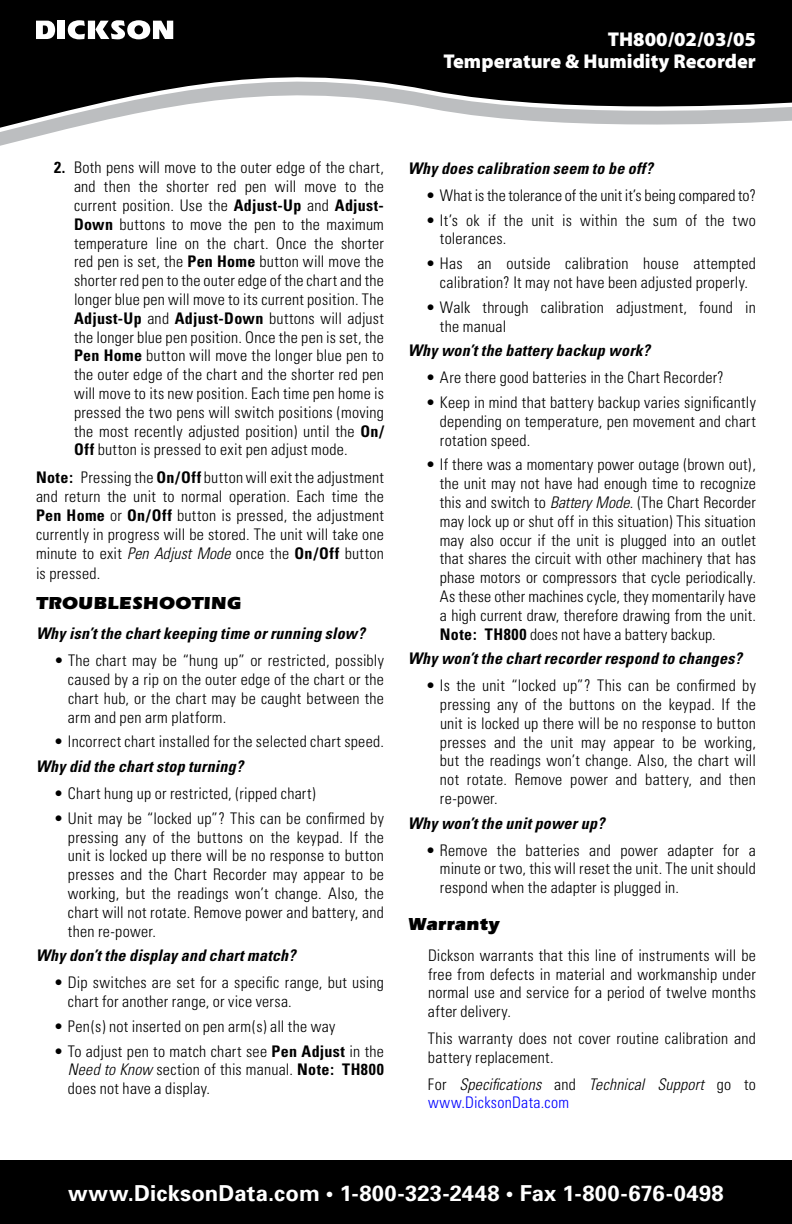
<style>
.page{position:relative;width:792px;height:1224px;background:#fff}
.page>*{position:absolute;margin:0;border:0;box-sizing:border-box;transform-origin:0 0}
.t1{font:700 22px "Univers";letter-spacing:.01em;color:#fff}
.t2{font:900 20px/22px "Myriad Pro";color:#fff;text-align:right}
.t3{font:900 18px "ITC Eras Std";letter-spacing:.01em;color:#000}
.t4{font:300 condensed 16px/18.8px "Univers";letter-spacing:.015em;color:#000;text-align:justify}
.t5{font:italic 700 condensed 16px "Univers";letter-spacing:.015em;color:#000}
.t6{font:italic 300 condensed 16px/18.8px "Univers";letter-spacing:.01em;color:#000}
.t7{font:300 condensed 16px "Univers";letter-spacing:-.005em;color:#000}
.s1{font-weight:700}
.s2{font-style:italic}
.s3{font-style:normal}
.s4{font-style:normal;color:#00f}
</style>
<div class="page">
<svg style="left:0;top:0;width:792px;height:132px;fill:#000"></svg>
<svg style="left:36px;top:21px;width:19px;height:18px"></svg>
<div style="left:58px;top:21px;width:7px;height:18px;background:#fff"></div>
<svg style="left:68px;top:20px;width:105px;height:19px"></svg>
<div style="left:0;top:1160px;width:792px;height:64px;background:#000"></div>
<p class="t2" style="left:444px;top:28px;width:314px">TH800/02/03/05<br>Temperature &amp; Humidity Recorder</p>
<p class="t4" style="left:74px;top:158px;width:312px;text-indent:-20px"><span class="s1">2.</span> Both pens will move to the outer edge of the chart, and then the shorter red pen will move to the current position. Use the <span class="s1">Adjust-Up</span> and <span class="s1">Adjust-Down</span> buttons to move the pen to the maximum temperature line on the chart. Once the shorter red pen is set, the <span class="s1">Pen Home</span> button will move the shorter red pen to the outer edge of the chart and the longer blue pen will move to its current position. The <span class="s1">Adjust-Up</span> and <span class="s1">Adjust-Down</span> buttons will adjust the longer blue pen position. Once the pen is set, the <span class="s1">Pen Home</span> button will move the longer blue pen to the outer edge of the chart and the shorter red pen will move to its new position. Each time pen home is pressed the two pens will switch positions (moving the most recently adjusted position) until the <span class="s1">On/ Off</span> button is pressed to exit pen adjust mode.</p>
<p class="t4" style="left:36px;top:467px;width:350px"><span class="s1">Note:</span> Pressing the <span class="s1">On/Off</span> button will exit the adjustment and return the unit to normal operation. Each time the <span class="s1">Pen Home</span> or <span class="s1">On/Off</span> button is pressed, the adjustment currently in progress will be stored. The unit will take one minute to exit <span class="s2">Pen Adjust Mode</span> once the <span class="s1">On/Off</span> button is pressed.</p>
<p class="t3" style="left:36px;top:592px;width:206px">TROUBLESHOOTING</p>
<p class="t5" style="left:36px;top:624px;width:330px">Why isn’t the chart keeping time or running slow?</p>
<p class="t4" style="left:68px;top:651px;width:318px;text-indent:-14px">• The chart may be “hung up” or restricted, possibly caused by a rip on the outer edge of the chart or the chart hub, or the chart may be caught between the arm and pen arm platform.</p>
<p class="t4" style="left:54px;top:732px;width:331px">• Incorrect chart installed for the selected chart speed.</p>
<p class="t5" style="left:36px;top:757px;width:209px">Why did the chart stop turning?</p>
<p class="t4" style="left:54px;top:784px;width:263px">• Chart hung up or restricted, (ripped chart)</p>
<p class="t4" style="left:68px;top:809px;width:318px;text-indent:-14px">• Unit may be “locked up”? This can be confirmed by pressing any of the buttons on the keypad. If the unit is locked up there will be no response to button presses and the Chart Recorder may appear to be working, but the readings won’t change. Also, the chart will not rotate. Remove power and battery, and then re-power.</p>
<p class="t5" style="left:36px;top:946px;width:261px">Why don’t the display and chart match?</p>
<p class="t4" style="left:68px;top:973px;width:317px;text-indent:-14px">• Dip switches are set for a specific range, but using chart for another range, or vice versa.</p>
<p class="t4" style="left:54px;top:1017px;width:283px">• Pen(s) not inserted on pen arm(s) all the way</p>
<p class="t4" style="left:68px;top:1042px;width:317px;text-indent:-14px">• To adjust pen to match chart see <span class="s1">Pen Adjust</span> in the <span class="s2">Need to Know</span> section of this manual. <span class="s1">Note: TH800 </span>does not have a display.</p>
<p class="t5" style="left:408px;top:158px;width:246px">Why does calibration seem to be off?</p>
<p class="t7" style="left:426px;top:185px;width:331px">• What is the tolerance of the unit it’s being compared to?</p>
<p class="t4" style="left:440px;top:210px;width:317px;text-indent:-14px">• It’s ok if the unit is within the sum of the two tolerances.</p>
<p class="t4" style="left:426px;top:254px;width:331px;text-align:center">• Has an outside calibration house attempted calibration? It may not have been adjusted properly.</p>
<p class="t4" style="left:440px;top:298px;width:317px;text-indent:-14px">• Walk through calibration adjustment, found in the manual</p>
<p class="t5" style="left:408px;top:341px;width:244px">Why won’t the battery backup work?</p>
<p class="t4" style="left:426px;top:368px;width:299px">• Are there good batteries in the Chart Recorder?</p>
<p class="t4" style="left:440px;top:393px;width:318px;text-indent:-14px">• Keep in mind that battery backup varies significantly depending on temperature, pen movement and chart rotation speed.</p>
<p class="t4" style="left:440px;top:455px;width:318px;text-indent:-14px">• If there was a momentary power outage (brown out), the unit may not have had enough time to recognize this and switch to <span class="s2">Battery Mode</span>. (The Chart Recorder may lock up or shut off in this situation) This situation may also occur if the unit is plugged into an outlet that shares the circuit with other machinery that has phase motors or compressors that cycle periodically.<br>As these other machines cycle, they momentarily have a high current draw, therefore drawing from the unit.<br><span class="s1">Note: TH800</span> does not have a battery backup.</p>
<p class="t5" style="left:408px;top:649px;width:336px">Why won’t the chart recorder respond to changes?</p>
<p class="t4" style="left:440px;top:676px;width:318px;text-indent:-14px">• Is the unit “locked up”? This can be confirmed by pressing any of the buttons on the keypad. If the unit is locked up there will be no response to button presses and the unit may appear to be working, but the readings won’t change. Also, the chart will not rotate. Remove power and battery, and then re-power.</p>
<p class="t5" style="left:408px;top:813px;width:198px">Why won’t the unit power up?</p>
<p class="t4" style="left:440px;top:840px;width:317px;text-indent:-14px">• Remove the batteries and power adapter for a minute or two, this will reset the unit. The unit should respond when the adapter is plugged in.</p>
<p class="t3" style="left:408px;top:914px;width:93px">Warranty</p>
<p class="t4" style="left:428px;top:946px;width:330px">Dickson warrants that this line of instruments will be free from defects in material and workmanship under normal use and service for a period of twelve months after delivery.</p>
<p class="t4" style="left:428px;top:1029px;width:330px">This warranty does not cover routine calibration and battery replacement.</p>
<p class="t6" style="left:428px;top:1074px;width:330px"><span class="s3">For</span> Specifications <span class="s3">and</span> Technical Support <span class="s3">go to </span><span class="s4">www.DicksonData.com</span></p>
<h1 class="t1" style="left:68px;top:1180px;width:657px">www.DicksonData.com • 1-800-323-2448 • Fax 1-800-676-0498</h1>
</div>
